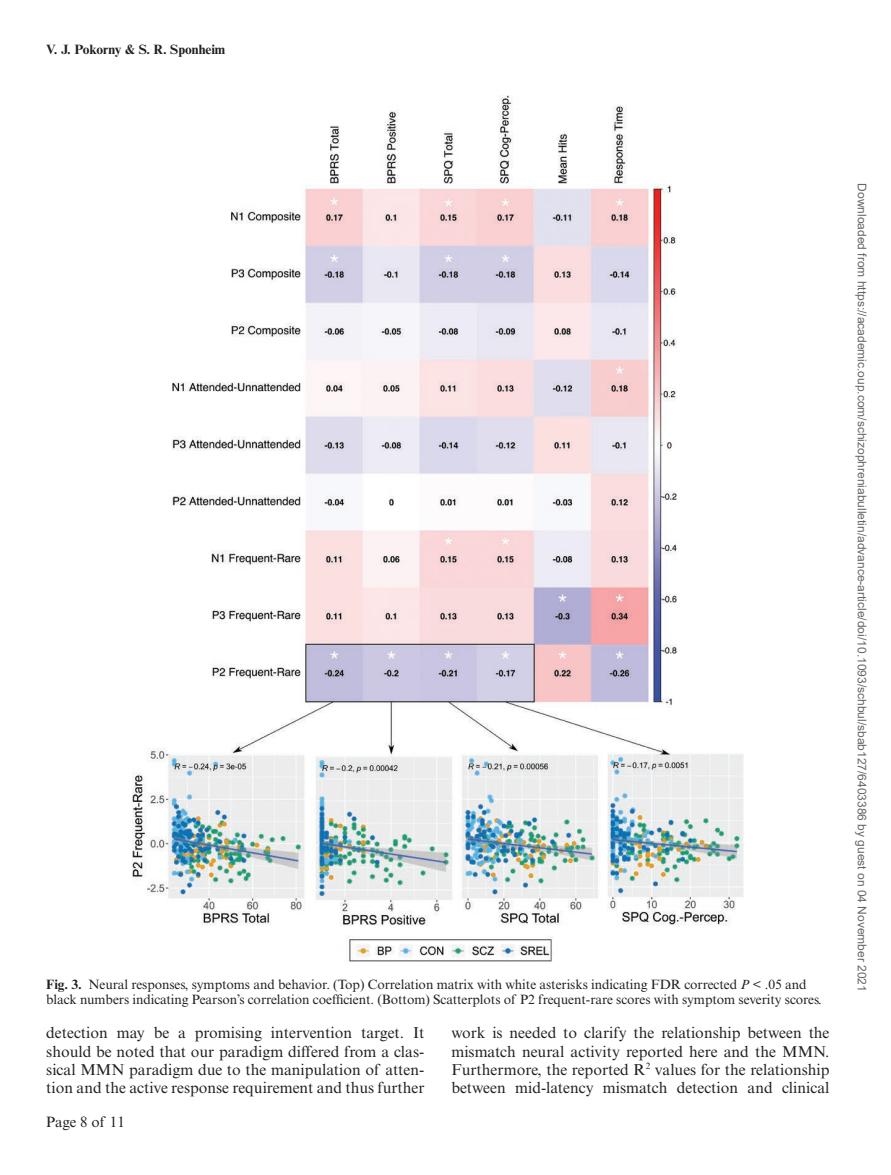
<style>
.page{position:relative;width:891px;height:1175px;background:#fff}
.page>*{position:absolute;margin:0;border:0;box-sizing:border-box;transform-origin:0 0}
.t1{font:15.75px/18px "Times New Roman MT Std";color:#231f20;text-align:justify}
.t2{font:15px "Times New Roman MT Std";color:#231f20}
.t3{font:13.5px/15px "Times New Roman MT Std";letter-spacing:-.005em;color:#231f20}
.t4{font:700 13.5px "Times New Roman MT Std";color:#231f20}
.t5{font:12px "Arial";color:#666}
.s1{font-weight:700}
.s2{font-style:italic}
</style>
<div class="page">
<img style="left:133px;top:95px;width:610px;height:866px">
<p class="t4" style="left:46px;top:41px;width:181px">V. J. Pokorny &amp; S. R. Sponheim</p>
<p class="t3" style="left:46px;top:976px;width:777px"><span class="s1">Fig. 3.</span> Neural responses, symptoms and behavior. (Top) Correlation matrix with white asterisks indicating FDR corrected <span class="s2">P</span> &lt; .05 and black numbers indicating Pearson’s correlation coefficient. (Bottom) Scatterplots of P2 frequent-rare scores with symptom severity scores.</p>
<p class="t1" style="left:46px;top:1024px;width:380px">detection may be a promising intervention target. It should be noted that our paradigm differed from a clas&shy;sical MMN paradigm due to the manipulation of atten&shy;tion and the active response requirement and thus further</p>
<p class="t1" style="left:451px;top:1024px;width:380px">work is needed to clarify the relationship between the mismatch neural activity reported here and the MMN.<br>Furthermore, the reported R<sup>2</sup> values for the relationship between mid-latency mismatch detection and clinical</p>
<p class="t2" style="left:46px;top:1113px;width:80px">Page 8 of 11</p>
<p class="t5" style="left:866px;top:183px;width:810px;rotate:90deg">Downloaded from https://academic.oup.com/schizophreniabulletin/advance-article/doi/10.1093/schbul/sbab127/6403386 by guest on 04 November 2021</p>
</div>
